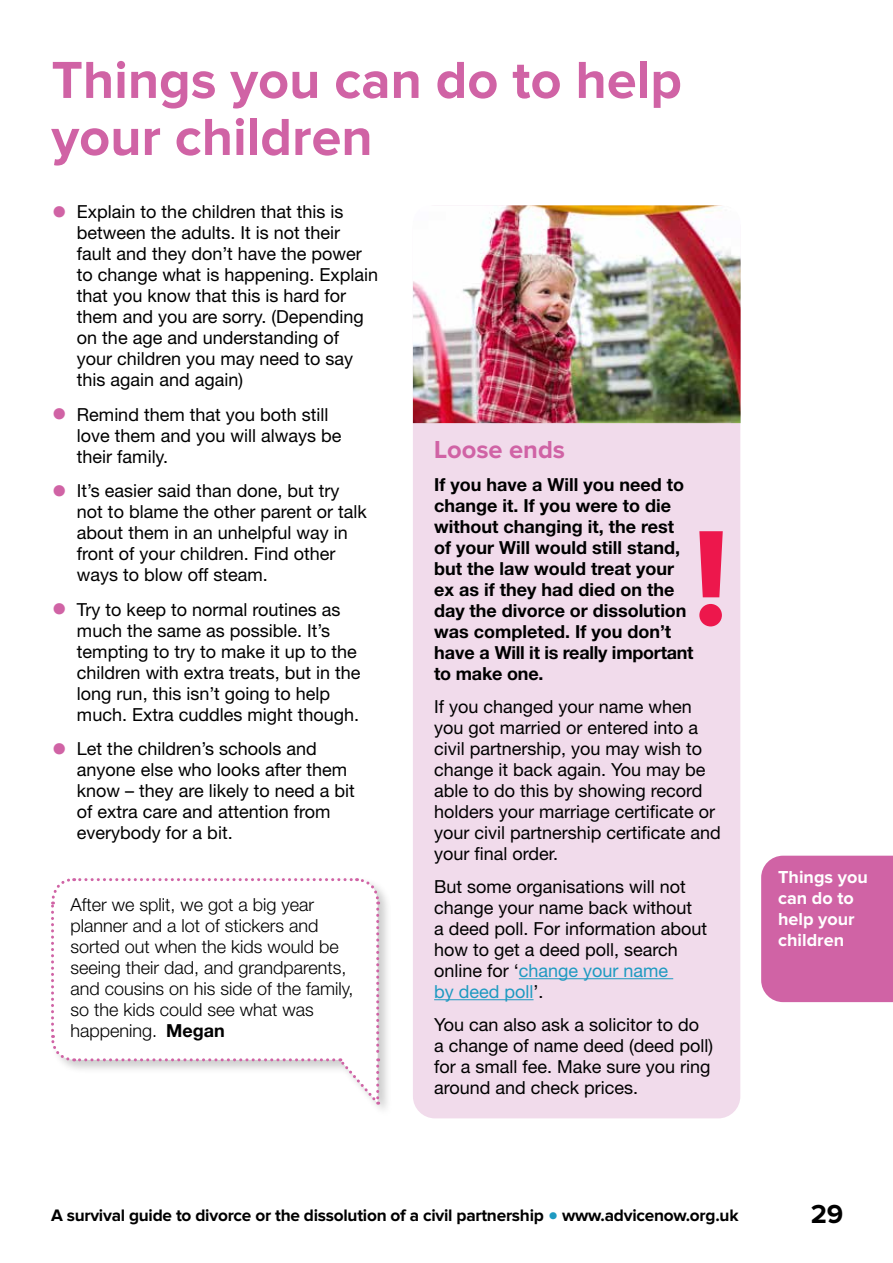
<style>
.page{position:relative;width:893px;height:1263px;background:#fff}
.page>*{position:absolute;margin:0;border:0;box-sizing:border-box;transform-origin:0 0}
.t1{font:700 54px/57px "Proxima Nova";color:#d063a5}
.t2{font:700 27px "Proxima Nova";color:#000}
.t3{font:700 25.5px "Proxima Nova";color:#d063a5}
.t4{font:18px/21px "Helvetica Neue LT Std";color:#000}
.t5{font:700 18px/21px "Helvetica Neue LT Std";color:#000}
.t6{font:300 18px/21px "Helvetica Neue LT Std";color:#000}
.t7{font:700 18px/21px "Proxima Nova";color:#fff}
.t8{font:700 17.25px "Proxima Nova";letter-spacing:-.015em;color:#000}
.s1{font-size:31.5px;color:#d063a5}
.s2{font-weight:700}
.s3{color:#1e9ac1}
.s4{font-size:30px;color:#1e9ac1}
</style>
<div class="page">
<div style="left:413px;top:205px;width:327px;height:913px;background:#f1dbeb;border-radius:22px"></div>
<hr style="left:519px;top:978px;width:154px;height:1px;background:#1e9ac1">
<hr style="left:434px;top:999px;width:99px;height:1px;background:#1e9ac1">
<img style="left:413px;top:205px;width:328px;height:218px">
<div style="left:49px;top:877px;width:344px;height:241px;background:#000;opacity:.2"></div>
<svg style="left:49px;top:877px;width:332px;height:228px"></svg>
<svg style="left:699px;top:531px;width:24px;height:66px"></svg>
<div style="left:699px;top:604px;width:23px;height:22px;background:#ed174c;border-radius:50%"></div>
<div style="left:761px;top:856px;width:132px;height:146px;background:#d063a5"></div>
<h1 class="t1" style="left:51px;top:54px;width:632px">Things you can do to help your children</h1>
<p class="t4" style="left:77px;top:201px;width:303px;text-indent:-26px"><span class="s1">•</span> Explain to the children that this is between the adults. It is not their fault and they don’t have the power to change what is happening. Explain that you know that this is hard for them and you are sorry. (Depending on the age and understanding of your children you may need to say this again and again)</p>
<p class="t4" style="left:77px;top:404px;width:266px;text-indent:-26px"><span class="s1">•</span> Remind them that you both still love them and you will always be their family.</p>
<p class="t4" style="left:77px;top:480px;width:291px;text-indent:-26px"><span class="s1">•</span> It’s easier said than done, but try not to blame the other parent or talk about them in an unhelpful way in front of your children. Find other ways to blow off steam.</p>
<p class="t4" style="left:77px;top:599px;width:285px;text-indent:-26px"><span class="s1">•</span> Try to keep to normal routines as much the same as possible. It’s tempting to try to make it up to the children with extra treats, but in the long run, this isn’t going to help much. Extra cuddles might though.</p>
<p class="t4" style="left:77px;top:738px;width:279px;text-indent:-26px"><span class="s1">•</span> Let the children’s schools and anyone else who looks after them know – they are likely to need a bit of extra care and attention from everybody for a bit.</p>
<p class="t6" style="left:70px;top:893px;width:285px">After we split, we got a big year planner and a lot of stickers and sorted out when the kids would be seeing their dad, and grandparents, and cousins on his side of the family, so the kids could see what was happening. <span class="s2">Megan</span></p>
<h3 class="t3" style="left:434px;top:438px;width:132px">Loose ends</h3>
<p class="t5" style="left:434px;top:474px;width:261px">If you have a Will you need to change it. If you were to die without changing it, the rest of your Will would still stand, but the law would treat your ex as if they had died on the day the divorce or dissolution was completed. If you don’t have a Will it is really important to make one.</p>
<p class="t4" style="left:434px;top:696px;width:288px">If you changed your name when you got married or entered into a civil partnership, you may wish to change it back again. You may be able to do this by showing record holders your marriage certificate or your civil partnership certificate and your final order.</p>
<p class="t4" style="left:434px;top:876px;width:275px">But some organisations will not change your name back without<br>a deed poll. For information about how to get a deed poll, search online for ‘<span class="s3">change your name<br>by deed poll</span>’.</p>
<p class="t4" style="left:434px;top:1014px;width:281px">You can also ask a solicitor to do a change of name deed (deed poll) for a small fee. Make sure you ring around and check prices.</p>
<p class="t7" style="left:778px;top:867px;width:91px">Things you can do to help your children</p>
<p class="t8" style="left:51px;top:1207px;width:689px">A survival guide to divorce or the dissolution of a civil partnership <span class="s4">•</span> www.advicenow.org.uk</p>
<h2 class="t2" style="left:811px;top:1202px;width:34px">29</h2>
</div>
